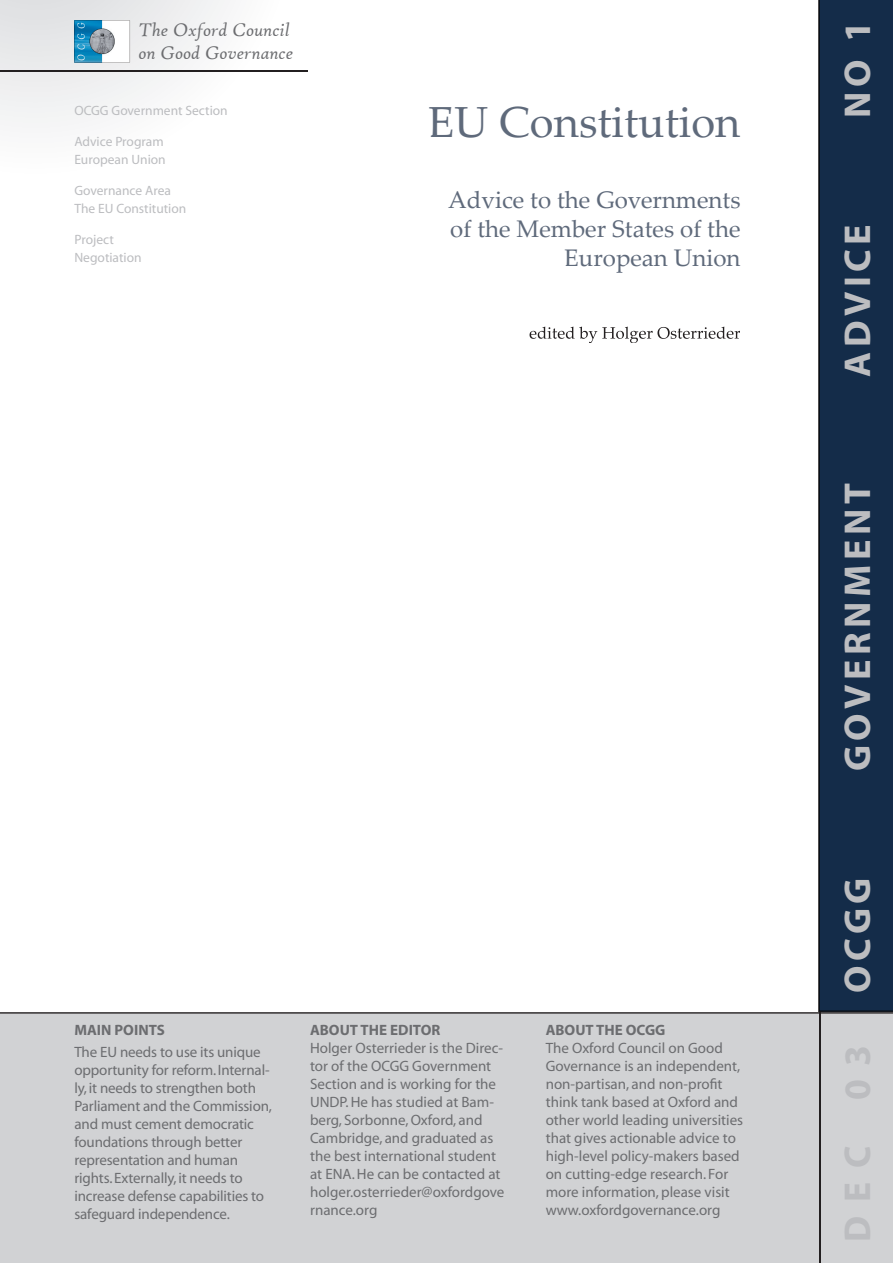
<style>
.page{position:relative;width:893px;height:1263px;background:#fff}
.page>*{position:absolute;margin:0;border:0;box-sizing:border-box;transform-origin:0 0}
.t1{font:43.5px "Palatino Linotype";color:#5f6a7b}
.t2{font:700 37.5px "Myriad";letter-spacing:.12em;color:#bcbdc0}
.t3{font:24px/28.8px "Palatino Linotype";color:#5f6a7b;text-align:right}
.t4{font:italic 19.5px/23.4px "High Tower Text";color:#6c6d70}
.t5{font:15px/18px "Myriad";color:#6c6d70}
.t6{font:700 15px "Myriad";color:#6c6d70}
.t7{font:13.5px/18px "Myriad";color:#bcbdc0}
</style>
<div class="page">
<div style="left:0;top:1013px;width:893px;height:250px;background:#d1d2d4"></div>
<hr style="left:821px;top:1012px;width:72px;height:1px;background:#231f20">
<hr style="left:0;top:1012px;width:819px;height:1px;background:#231f20">
<hr style="left:821px;top:1013px;width:72px;height:1px;background:#231f20">
<hr style="left:0;top:1013px;width:819px;height:1px;background:#231f20">
<svg style="left:0;top:0;width:308px;height:123px"></svg>
<img style="left:74px;top:20px;width:56px;height:42px">
<hr style="left:819px;top:1013px;width:2px;height:250px;background:#231f20">
<img style="left:0;top:71px;width:308px;height:1px">
<div style="left:819px;top:0;width:74px;height:1011px;background:#142c49"></div>
<svg style="left:530px;top:327px;width:210px;height:16px"></svg>
<h3 class="t4" style="left:139px;top:18px;width:156px">The Oxford Council on Good Governance</h3>
<p class="t7" style="left:74px;top:102px;width:155px">OCGG Government Section</p>
<p class="t7" style="left:74px;top:133px;width:93px">Advice Program<br>European Union</p>
<p class="t7" style="left:74px;top:182px;width:113px">Governance Area<br>The EU Constitution</p>
<p class="t7" style="left:74px;top:231px;width:69px">Project<br>Negotiation</p>
<h1 class="t1" style="left:428px;top:91px;width:314px">EU Constitution</h1>
<h3 class="t3" style="left:448px;top:185px;width:294px">Advice to the Governments of the Member States of the<br>European Union</h3>
<p class="t6" style="left:74px;top:1022px;width:92px">MAIN POINTS</p>
<p class="t5" style="left:74px;top:1044px;width:199px">The EU needs to use its unique opportunity for reform. Internal&shy;ly, it needs to strengthen both<br>Parliament and the Commission, and must cement democratic foundations through better representation and human rights. Externally, it needs to increase defense capabilities to safeguard independence.</p>
<p class="t6" style="left:310px;top:1022px;width:132px">ABOUT THE EDITOR</p>
<p class="t5" style="left:310px;top:1040px;width:196px">Holger Osterrieder is the Direc&shy;tor of the OCGG Government<br>Section and is working for the<br>UNDP. He has studied at Bam&shy;berg, Sorbonne, Oxford, and<br>Cambridge, and graduated as the best international student at ENA. He can be contacted at holger.osterrieder@oxfordgove rnance.org</p>
<p class="t6" style="left:546px;top:1022px;width:121px">ABOUT THE OCGG</p>
<p class="t5" style="left:546px;top:1040px;width:199px">The Oxford Council on Good<br>Governance is an independent, non-partisan, and non-profit think tank based at Oxford and other world leading universities that gives actionable advice to high-level policy-makers based on cutting-edge research. For more information, please visit www.oxfordgovernance.org</p>
<h2 class="t2" style="left:838px;top:118px;width:98px;rotate:-90deg">NO 1</h2>
<h2 class="t2" style="left:838px;top:377px;width:154px;rotate:-90deg">ADVICE</h2>
<h2 class="t2" style="left:838px;top:771px;width:290px;rotate:-90deg">GOVERNMENT</h2>
<h2 class="t2" style="left:838px;top:992px;width:116px;rotate:-90deg">OCGG</h2>
<h2 class="t2" style="left:838px;top:1242px;width:199px;rotate:-90deg">DEC 03</h2>
</div>
